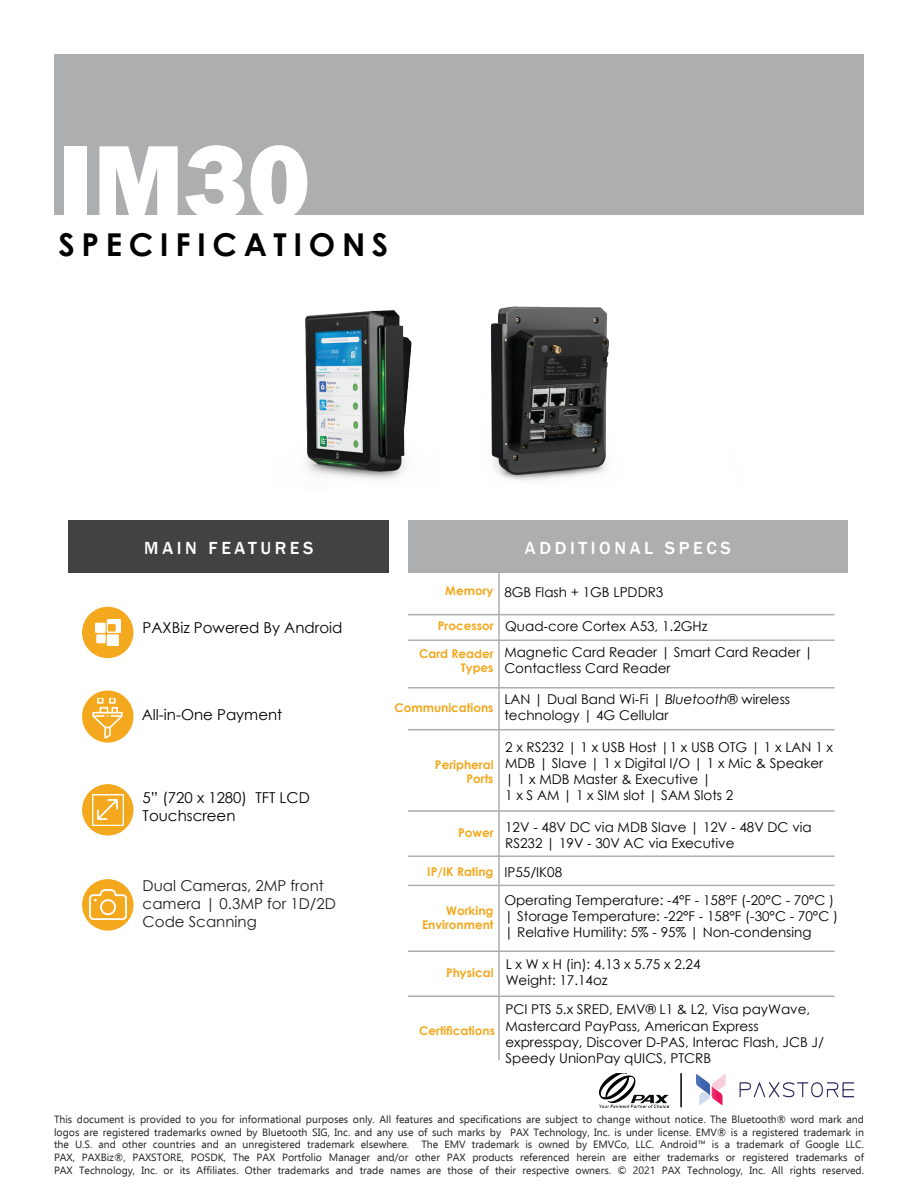
<style>
.page{position:relative;width:918px;height:1188px;background:#fff}
.page>*{position:absolute;margin:0;border:0;box-sizing:border-box;transform-origin:0 0}
.t1{font:800 108px "Franklin Gothic";color:#fff}
.t2{font:700 31.5px "Century Gothic";letter-spacing:.21em;color:#000}
.t3{font:500 18px "Franklin Gothic";letter-spacing:.2em;color:#fff}
.t4{font:15px/18px "Century Gothic";color:#000}
.t5{font:15px/18px "Century Gothic";color:#231f20}
.t6{font:13.5px/16.2px "Century Gothic";color:#000}
.t7{font:700 12px "Century Gothic";color:#f3a81d}
.t8{font:10.5px/12.6px "Ebrima";color:#231f20;text-align:justify}
.s1{font-style:italic}
</style>
<div class="page">
<div style="left:54px;top:54px;width:810px;height:161px;background:#acaeb0"></div>
<svg style="left:82px;top:784px;width:52px;height:52px"></svg>
<img style="left:92px;top:795px;width:31px;height:30px">
<div style="left:82px;top:691px;width:52px;height:52px;background:#f3a81d;border-radius:50%"></div>
<img style="left:88px;top:698px;width:40px;height:40px">
<div style="left:82px;top:879px;width:52px;height:52px;background:#f3a81d;border-radius:50%"></div>
<img style="left:89px;top:890px;width:37px;height:30px">
<hr style="left:498px;top:561px;width:2px;height:499px;background:#acaeb0">
<hr style="left:408px;top:614px;width:427px;height:1px;background:#acaeb0">
<hr style="left:408px;top:640px;width:427px;height:1px;background:#acaeb0">
<div style="left:408px;top:520px;width:440px;height:52px;background:#acaeb0"></div>
<div style="left:68px;top:520px;width:321px;height:52px;background:#424143"></div>
<hr style="left:408px;top:687px;width:427px;height:2px;background:#acaeb0">
<hr style="left:408px;top:729px;width:427px;height:1px;background:#acaeb0">
<hr style="left:408px;top:810px;width:427px;height:2px;background:#acaeb0">
<hr style="left:408px;top:856px;width:427px;height:1px;background:#acaeb0">
<hr style="left:408px;top:885px;width:427px;height:1px;background:#acaeb0">
<hr style="left:408px;top:950px;width:427px;height:2px;background:#acaeb0">
<hr style="left:408px;top:996px;width:427px;height:1px;background:#acaeb0">
<img style="left:305px;top:315px;width:12px;height:159px">
<img style="left:317px;top:306px;width:292px;height:175px">
<img style="left:599px;top:1073px;width:70px;height:34px">
<img style="left:697px;top:1075px;width:157px;height:29px">
<hr style="left:680px;top:1073px;width:2px;height:34px;background:#000">
<div style="left:82px;top:607px;width:52px;height:51px;background:#f3a81d;border-radius:50%"></div>
<img style="left:95px;top:619px;width:25px;height:27px">
<p class="t1" style="left:58px;top:112px;width:254px">IM30</p>
<p class="t2" style="left:58px;top:221px;width:331px">SPECIFICATIONS</p>
<p class="t3" style="left:144px;top:537px;width:171px">MAIN FEATURES</p>
<p class="t3" style="left:525px;top:537px;width:207px">ADDITIONAL SPECS</p>
<p class="t4" style="left:143px;top:618px;width:201px">PAXBiz Powered By Android</p>
<p class="t4" style="left:142px;top:705px;width:142px">All-in-One Payment</p>
<p class="t4" style="left:143px;top:789px;width:169px">5” (720 x 1280) TFT LCD<br>Touchscreen</p>
<p class="t5" style="left:143px;top:877px;width:195px">Dual Cameras, 2MP front camera | 0.3MP for 1D/2D<br>Code Scanning</p>
<p class="t7" style="left:445px;top:582px;width:50px">Memory</p>
<p class="t7" style="left:438px;top:617px;width:57px">Processor</p>
<p class="t7" style="left:419px;top:644px;width:76px">Card Reader</p>
<p class="t7" style="left:461px;top:659px;width:34px">Types</p>
<p class="t7" style="left:394px;top:698px;width:101px">Communications</p>
<p class="t7" style="left:435px;top:755px;width:60px">Peripheral</p>
<p class="t7" style="left:466px;top:770px;width:29px">Ports</p>
<p class="t6" style="left:504px;top:583px;width:161px">8GB Flash + 1GB LPDDR3</p>
<p class="t6" style="left:505px;top:618px;width:204px">Quad-core Cortex A53, 1.2GHz</p>
<p class="t6" style="left:504px;top:644px;width:310px">Magnetic Card Reader | Smart Card Reader |<br>Contactless Card Reader</p>
<p class="t6" style="left:504px;top:691px;width:287px">LAN | Dual Band Wi-Fi | <span class="s1">Bluetooth®</span> wireless technology | 4G Cellular</p>
<p class="t6" style="left:505px;top:739px;width:329px">2 x RS232 | 1 x USB Host |1 x USB OTG | 1 x LAN 1 x<br>MDB | Slave | 1 x Digital I/O | 1 x Mic &amp; Speaker | 1 x MDB Master &amp; Executive |</p>
<p class="t6" style="left:505px;top:787px;width:230px">1 x S AM | 1 x SIM slot | SAM Slots 2</p>
<p class="t6" style="left:505px;top:819px;width:308px">12V - 48V DC via MDB Slave | 12V - 48V DC via<br>RS232 | 19V - 30V AC via Executive</p>
<p class="t7" style="left:458px;top:823px;width:37px">Power</p>
<p class="t7" style="left:427px;top:862px;width:68px">IP/IK Rating</p>
<p class="t6" style="left:504px;top:864px;width:59px">IP55/IK08</p>
<p class="t7" style="left:446px;top:901px;width:49px">Working</p>
<p class="t7" style="left:422px;top:916px;width:73px">Environment</p>
<p class="t7" style="left:446px;top:963px;width:49px">Physical</p>
<p class="t7" style="left:419px;top:1022px;width:77px">Certifications</p>
<p class="t6" style="left:504px;top:891px;width:335px">Operating Temperature: -4°F - 158°F (-20°C - 70°C ) | Storage Temperature: -22°F - 158°F (-30°C - 70°C ) | Relative Humility: 5% - 95% | Non-condensing</p>
<p class="t6" style="left:506px;top:956px;width:196px">L x W x H (in): 4.13 x 5.75 x 2.24</p>
<p class="t6" style="left:506px;top:972px;width:104px">Weight: 17.14oz</p>
<p class="t6" style="left:505px;top:1001px;width:320px">PCI PTS 5.x SRED, EMV® L1 &amp; L2, Visa payWave, Mastercard PayPass, American Express expresspay, Discover D-PAS, Interac Flash, JCB J/ Speedy UnionPay qUICS, PTCRB</p>
<p class="t8" style="left:54px;top:1113px;width:812px">This document is provided to you for informational purposes only. All features and specifications are subject to change without notice. The Bluetooth® word mark and logos are registered trademarks owned by Bluetooth SIG, Inc. and any use of such marks by PAX Technology, Inc. is under license. EMV® is a registered trademark in the U.S. and other countries and an unregistered trademark elsewhere. The EMV trademark is owned by EMVCo, LLC. Android™ is a trademark of Google LLC.<br>PAX, PAXBiz®, PAXSTORE, POSDK, The PAX Portfolio Manager and/or other PAX products referenced herein are either trademarks or registered trademarks of PAX Technology, Inc. or its Affi liates. Other trademarks and trade names are those of their respective owners. © 2021 PAX Technology, Inc. All rights reserved.</p>
</div>
